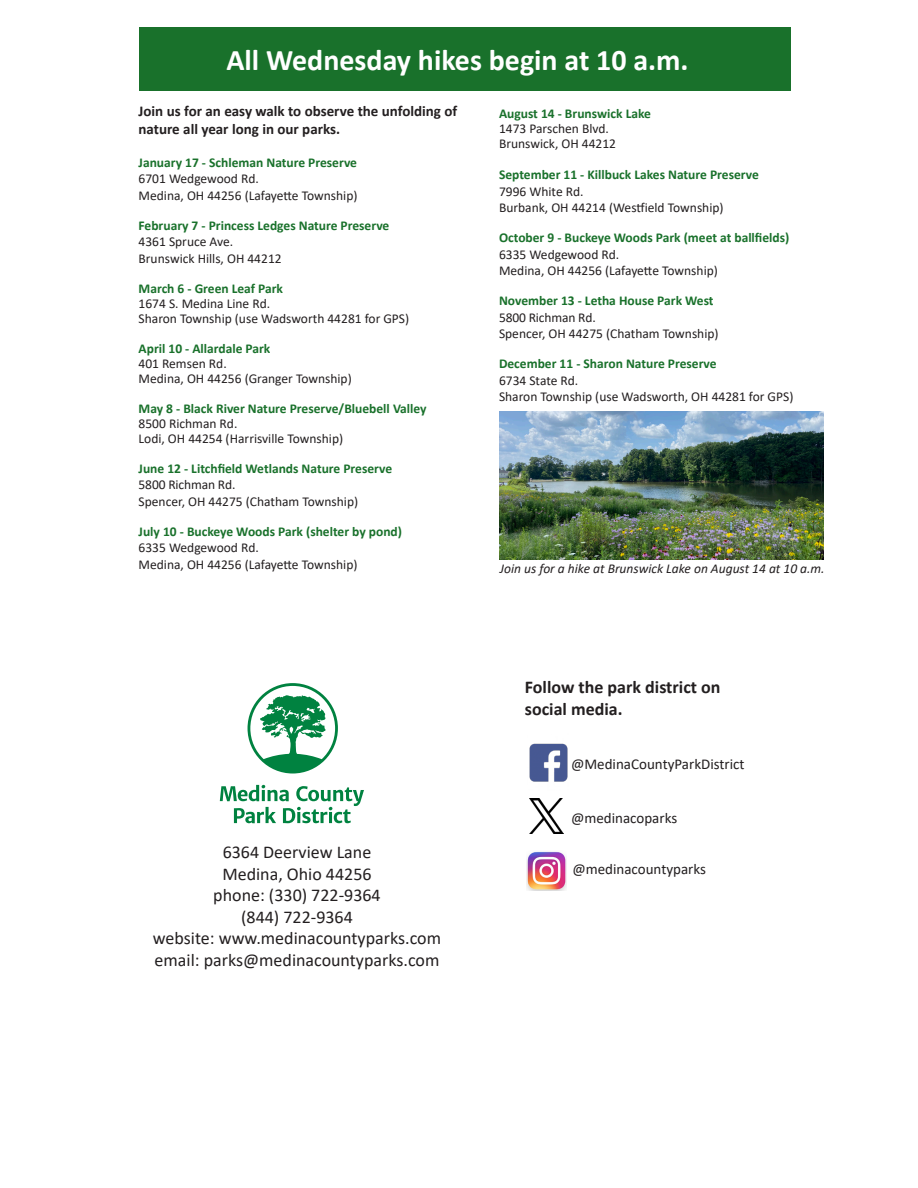
<style>
.page{position:relative;width:918px;height:1188px;background:#fff}
.page>*{position:absolute;margin:0;border:0;box-sizing:border-box;transform-origin:0 0}
.t1{font:700 30px "Calibri";color:#fff}
.t2{font:18px/21.6px "Calibri";color:#231f20;text-align:center}
.t3{font:700 18px/21.6px "Calibri";color:#231f20}
.t4{font:700 15px/18px "Calibri";color:#231f20}
.t5{font:15px "Calibri";color:#231f20}
.t6{font:13.5px/16.5px "Calibri";color:#231f20}
.t7{font:700 13.5px/16.5px "Calibri";color:#19712b}
.t8{font:italic 13.5px "Calibri";color:#231f20}
.s1{font-weight:400;color:#231f20}
.s2{font-weight:700;color:#19712b}
</style>
<div class="page">
<div style="left:139px;top:27px;width:652px;height:64px;background:#19712b"></div>
<img style="left:526px;top:851px;width:40px;height:39px">
<img style="left:529px;top:743px;width:39px;height:39px">
<svg style="left:220px;top:785px;width:144px;height:38px"></svg>
<svg style="left:248px;top:683px;width:90px;height:91px"></svg>
<img style="left:529px;top:798px;width:35px;height:36px">
<img style="left:499px;top:412px;width:324px;height:147px">
<p class="t1" style="left:226px;top:39px;width:464px">All Wednesday hikes begin at 10 a.m.</p>
<p class="t4" style="left:139px;top:102px;width:320px">Join us for an easy walk to observe the unfolding of nature all year long in our parks.</p>
<p class="t7" style="left:139px;top:154px;width:220px">January 17 - Schleman Nature Preserve</p>
<p class="t6" style="left:139px;top:170px;width:220px">6701 Wedgewood Rd.<br>Medina, OH 44256 (Lafayette Township)</p>
<p class="t7" style="left:139px;top:217px;width:252px">February 7 - Princess Ledges Nature Preserve<br><span class="s1">4361 Spruce Ave.</span></p>
<p class="t6" style="left:139px;top:250px;width:145px">Brunswick Hills, OH 44212</p>
<p class="t7" style="left:139px;top:280px;width:146px">March 6 - Green Leaf Park</p>
<p class="t6" style="left:139px;top:295px;width:272px;line-height:15px">1674 S. Medina Line Rd.<br>Sharon Township (use Wadsworth 44281 for GPS)</p>
<p class="t7" style="left:139px;top:340px;width:133px">April 10 - Allardale Park</p>
<p class="t6" style="left:139px;top:355px;width:90px">401 Remsen Rd.</p>
<p class="t6" style="left:139px;top:370px;width:215px">Medina, OH 44256 (Granger Township)</p>
<p class="t7" style="left:139px;top:400px;width:289px">May 8 - Black River Nature Preserve/Bluebell Valley</p>
<p class="t6" style="left:139px;top:415px;width:100px">8500 Richman Rd.</p>
<p class="t6" style="left:139px;top:430px;width:206px">Lodi, OH 44254 (Harrisville Township)</p>
<p class="t7" style="left:139px;top:460px;width:255px">June 12 - Litchfield Wetlands Nature Preserve</p>
<p class="t6" style="left:139px;top:476px;width:221px">5800 Richman Rd.<br>Spencer, OH 44275 (Chatham Township)</p>
<p class="t7" style="left:139px;top:523px;width:265px">July 10 - Buckeye Woods Park (shelter by pond)</p>
<p class="t6" style="left:139px;top:539px;width:220px">6335 Wedgewood Rd.<br>Medina, OH 44256 (Lafayette Township)</p>
<p class="t7" style="left:499px;top:105px;width:153px;line-height:15px">August 14 - Brunswick Lake<br><span class="s1">1473 Parschen Blvd.</span></p>
<p class="t6" style="left:499px;top:135px;width:119px">Brunswick, OH 44212</p>
<p class="t6" style="left:499px;top:166px;width:261px"><span class="s2">September 11 - Killbuck Lakes Nature Preserve<br></span>7996 White Rd.<br>Burbank, OH 44214 (Westfield Township)</p>
<p class="t7" style="left:499px;top:229px;width:292px">October 9 - Buckeye Woods Park (meet at ballfields)</p>
<p class="t6" style="left:499px;top:246px;width:220px">6335 Wedgewood Rd.<br>Medina, OH 44256 (Lafayette Township)</p>
<p class="t7" style="left:499px;top:292px;width:216px">November 13 - Letha House Park West</p>
<p class="t6" style="left:499px;top:309px;width:221px">5800 Richman Rd.<br>Spencer, OH 44275 (Chatham Township)</p>
<p class="t7" style="left:499px;top:355px;width:219px">December 11 - Sharon Nature Preserve</p>
<p class="t6" style="left:499px;top:372px;width:81px">6734 State Rd.</p>
<p class="t6" style="left:499px;top:388px;width:296px">Sharon Township (use Wadsworth, OH 44281 for GPS)</p>
<p class="t8" style="left:500px;top:559px;width:326px">Join us for a hike at Brunswick Lake on August 14 at 10 a.m.</p>
<p class="t2" style="left:213px;top:841px;width:169px">6364 Deerview Lane<br>Medina, Ohio 44256 phone: (330) 722-9364</p>
<p class="t2" style="left:241px;top:906px;width:113px">(844) 722-9364</p>
<p class="t2" style="left:153px;top:927px;width:290px;text-align:left">website: www.medinacountyparks.com email: parks@medinacountyparks.com</p>
<p class="t3" style="left:525px;top:676px;width:197px">Follow the park district on social media.</p>
<p class="t5" style="left:571px;top:754px;width:175px">@MedinaCountyParkDistrict</p>
<p class="t5" style="left:571px;top:808px;width:108px">@medinacoparks</p>
<p class="t5" style="left:572px;top:858px;width:135px">@medinacountyparks</p>
</div>
